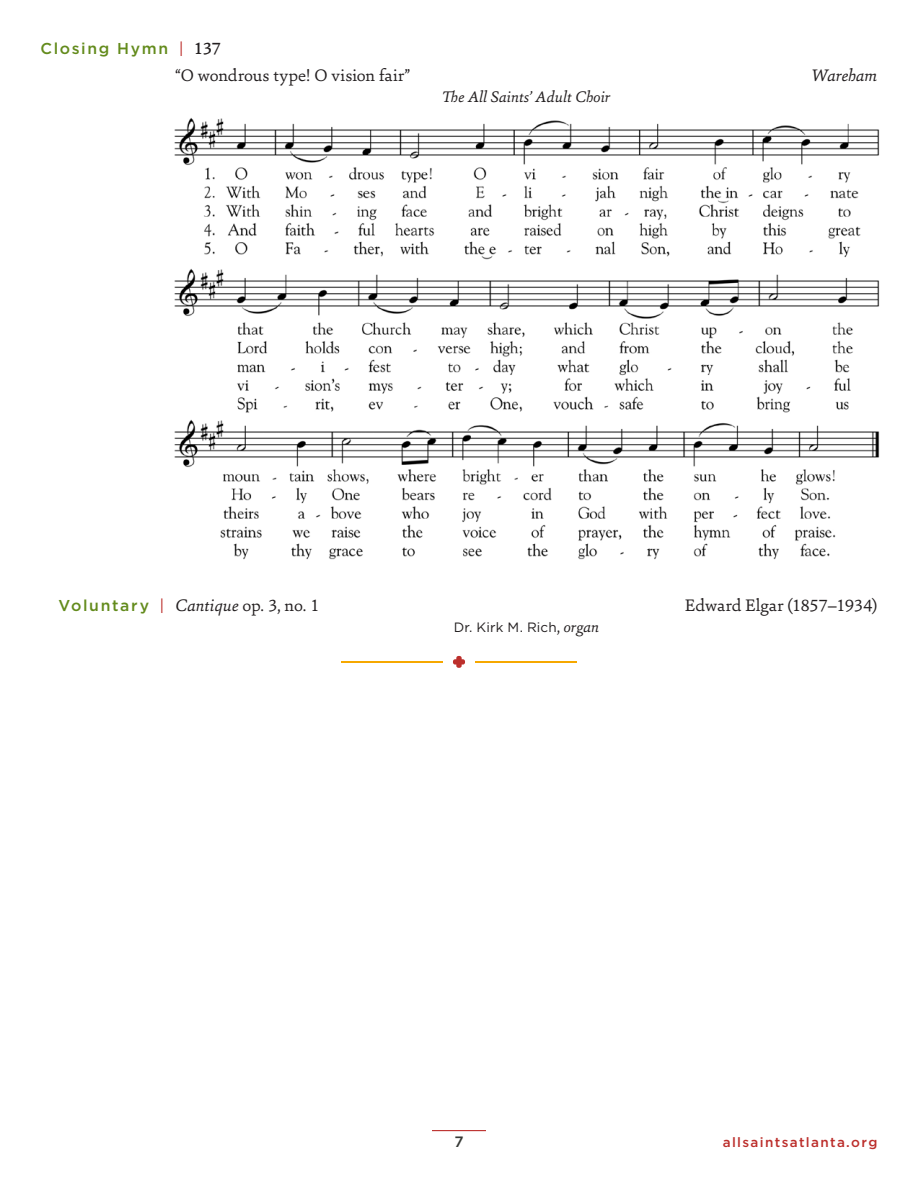
<style>
.page{position:relative;width:918px;height:1188px;background:#fff}
.page>*{position:absolute;margin:0;border:0;box-sizing:border-box;transform-origin:0 0}
.t1{font:21px "Sina";color:#f6a800;scale:10 1}
.t2{font:18px "Sina";color:#231f20}
.t3{font:italic 18px "Sina";letter-spacing:-.01em;color:#231f20}
.t4{font:italic 16.5px "Sina";letter-spacing:-.005em;color:#231f20}
.t5{font:500 15.75px "Gotham";letter-spacing:.105em;color:#638b1c}
.t6{font:500 15px "Gotham";color:#373a36}
.t7{font:500 13.5px "Gotham";letter-spacing:.1em;color:#bc2f2c}
.t8{font:13.5px "Gotham";letter-spacing:.01em;color:#231f20}
.s1{color:#bc2f2c}
.s2{font-family:"Sina";font-size:18px;color:#231f20}
.s3{font-family:"Sina";font-weight:400;font-style:italic;font-size:18px;color:#231f20}
.s4{font-family:"Sina";font-weight:400;font-size:18px;color:#231f20}
.s5{font-family:"Sina";font-size:16.5px}
.s6{font-family:"Sina";font-style:italic;font-size:16.5px}
</style>
<div class="page">
<hr style="left:432px;top:1130px;width:54px;height:1px;background:#bc2f2c">
<img style="left:174px;top:118px;width:706px;height:442px">
<svg style="left:453px;top:656px;width:12px;height:12px"></svg>
<p class="t5" style="left:40px;top:39px;width:182px">Closing Hymn <span class="s1">|</span> <span class="s2">137</span></p>
<p class="t2" style="left:176px;top:64px;width:236px">“O wondrous type! O vision fair”</p>
<p class="t3" style="left:812px;top:64px;width:67px">Wareham</p>
<p class="t4" style="left:442px;top:86px;width:170px">The All Saints’ Adult Choir</p>
<p class="t5" style="left:59px;top:595px;width:263px">Voluntary <span class="s1">|</span> <span class="s3">Cantique</span> <span class="s4">op. 3, no. 1</span></p>
<p class="t2" style="left:685px;top:593px;width:194px">Edward Elgar (1857–1934)</p>
<p class="t8" style="left:454px;top:618px;width:147px">Dr. Kirk M. Rich<span class="s5">,</span> <span class="s6">organ</span></p>
<p class="t1" style="left:331px;top:647px;width:27px">––</p>
<p class="t6" style="left:454px;top:1132px;width:11px">7</p>
<p class="t7" style="left:723px;top:1134px;width:156px">allsaintsatlanta.org</p>
</div>
